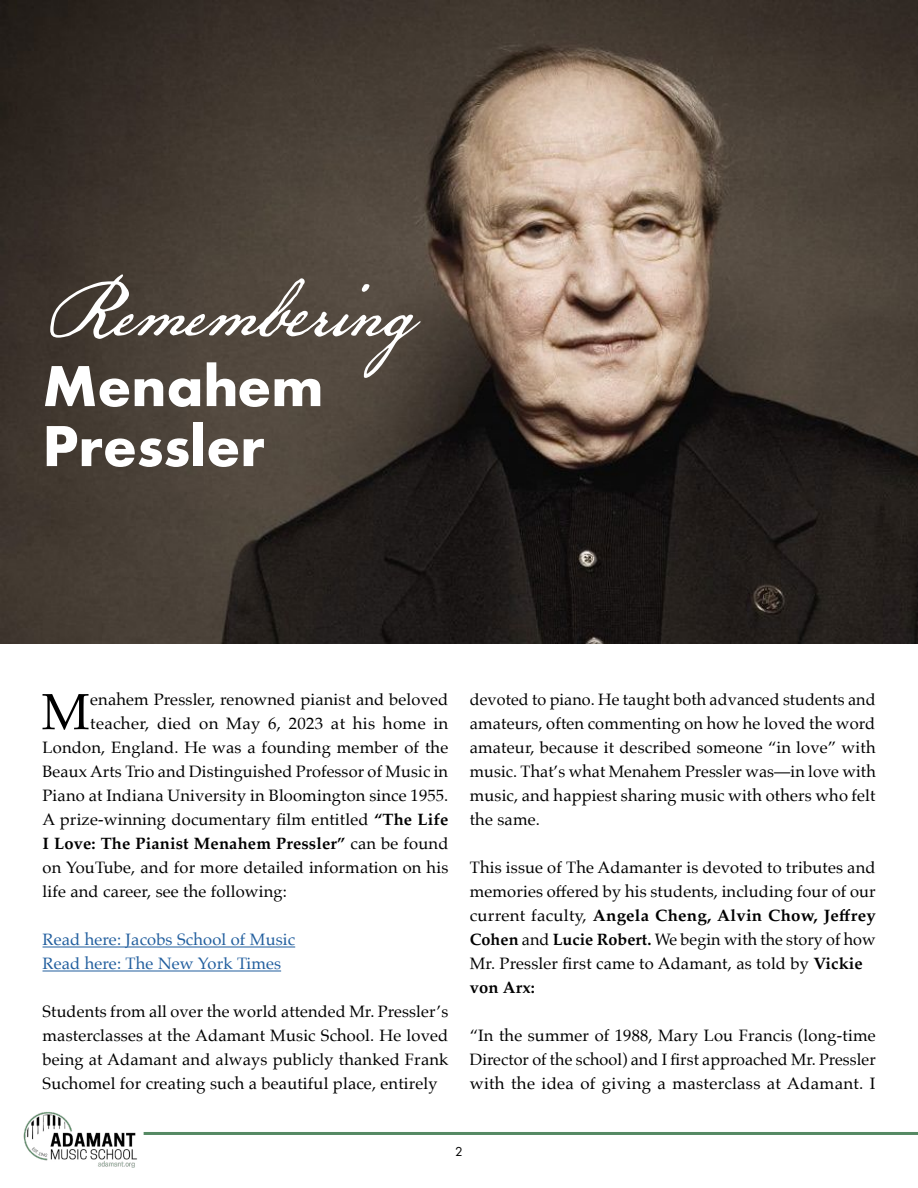
<style>
.page{position:relative;width:918px;height:1188px;background:#fff}
.page>*{position:absolute;margin:0;border:0;box-sizing:border-box;transform-origin:0 0}
.t1{font:97.5px "American Scribe";color:#fff}
.t2{font:700 60px/60px "Futura PT";color:#fff}
.t3{font:50.85px "Palatino";color:#000}
.t4{font:16.5px/24px "Palatino";letter-spacing:.01em;color:#000;text-align:justify}
.t5{font:16.5px/24px "Palatino";letter-spacing:.01em;color:#215e9e}
.t6{font:700 16.5px "Palatino";letter-spacing:.01em;color:#000}
.t7{font:13.5px "Futura PT";color:#000}
.s1{font-weight:700}
.s2{font-weight:400}
</style>
<div class="page">
<img style="left:0;top:0;width:918px;height:644px">
<hr style="left:144px;top:1132px;width:774px;height:3px;background:#558963">
<img style="left:23px;top:1112px;width:114px;height:56px">
<hr style="left:43px;top:947px;width:252px;height:1px;background:#215e9e">
<hr style="left:43px;top:971px;width:238px;height:1px;background:#215e9e">
<h1 class="t1" style="left:43px;top:243px;width:371px">Remembering</h1>
<h2 class="t2" style="left:43px;top:355px;width:283px">Menahem<br>Pressler</h2>
<h3 class="t3" style="left:42px;top:670px;width:50px">M</h3>
<p class="t4" style="left:90px;top:688px;width:360px">enahem Pressler, renowned pianist and beloved</p>
<p class="t4" style="left:90px;top:712px;width:360px">teacher, died on May 6, 2023 at his home in</p>
<p class="t4" style="left:43px;top:736px;width:407px">London, England. He was a founding member of the</p>
<p class="t4" style="left:43px;top:760px;width:407px">Beaux Arts Trio and Distinguished Professor of Music in</p>
<p class="t4" style="left:43px;top:784px;width:407px">Piano at Indiana University in Bloomington since 1955.</p>
<p class="t4" style="left:43px;top:808px;width:407px">A prize-winning documentary film entitled <span class="s1">“The Life</span></p>
<p class="t6" style="left:43px;top:830px;width:407px">I Love: The Pianist Menahem Pressler” <span class="s2">can be found</span></p>
<p class="t4" style="left:43px;top:856px;width:407px">on YouTube, and for more detailed information on his</p>
<p class="t4" style="left:43px;top:880px;width:246px">life and career, see the following:</p>
<p class="t5" style="left:43px;top:928px;width:254px">Read here: Jacobs School of Music<br>Read here: The New York Times</p>
<p class="t4" style="left:43px;top:1000px;width:407px">Students from all over the world attended Mr. Pressler’s masterclasses at the Adamant Music School. He loved being at Adamant and always publicly thanked Frank Suchomel for creating such a beautiful place, entirely</p>
<p class="t4" style="left:470px;top:688px;width:408px">devoted to piano. He taught both advanced students and amateurs, often commenting on how he loved the word amateur, because it described someone “in love” with music. That’s what Menahem Pressler was—in love with music, and happiest sharing music with others who felt the same.</p>
<p class="t4" style="left:470px;top:856px;width:408px;text-align:left">This issue of The Adamanter is devoted to tributes and memories offered by his students, including four of our current faculty, <span class="s1">Angela Cheng, Alvin Chow, Jeffrey Cohen</span> and <span class="s1">Lucie Robert.</span> We begin with the story of how Mr. Pressler first came to Adamant, as told by <span class="s1">Vickie von Arx:</span></p>
<p class="t4" style="left:470px;top:1024px;width:408px">“In the summer of 1988, Mary Lou Francis (long-time Director of the school) and I first approached Mr. Pressler with the idea of giving a masterclass at Adamant. I</p>
<p class="t7" style="left:455px;top:1144px;width:9px">2</p>
</div>
